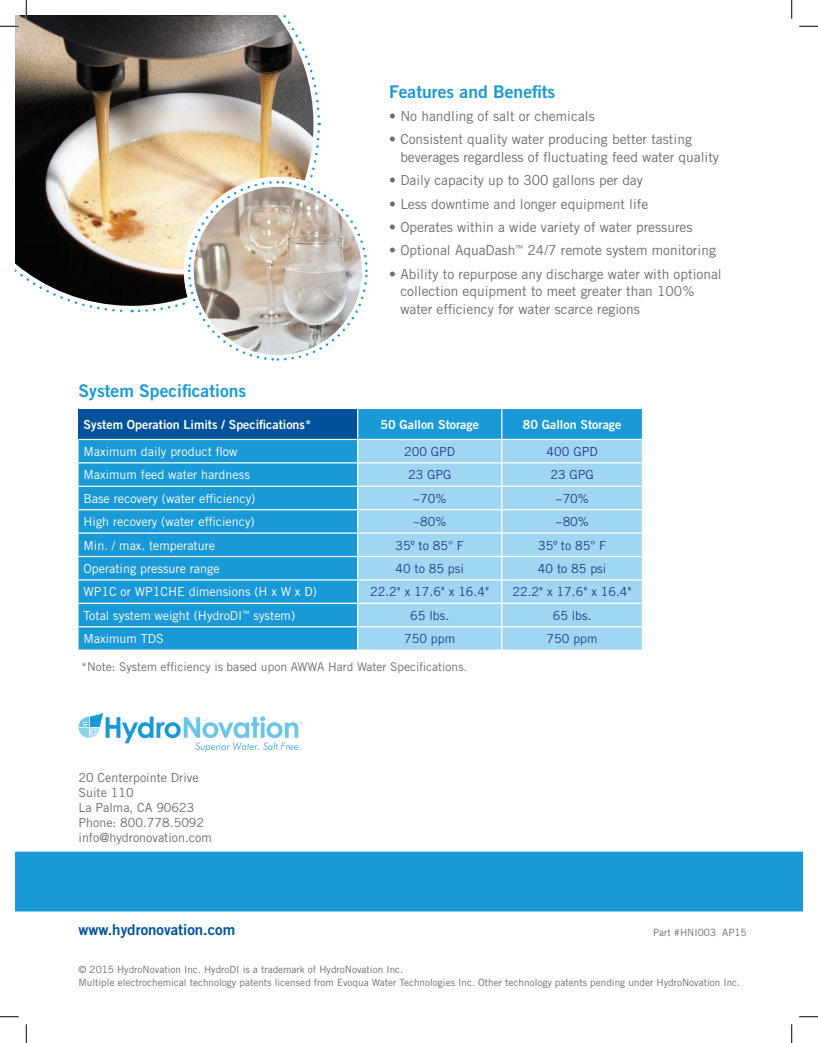
<style>
.page{position:relative;width:818px;height:1043px;background:#fff}
.page>*{position:absolute;margin:0;border:0;box-sizing:border-box;transform-origin:0 0}
.t1{font:17.5px "Trade Gothic Bold Two";color:#1999d6}
.t2{font:15px "Trade Gothic Bold Two";color:#01529b}
.t3{font:13.75px/17.5px "Trade Gothic";color:#6c6d70}
.t4{font:12.5px "Trade Gothic";color:#fff}
.t5{font:12.5px "Trade Gothic";color:#253f8e}
.t6{font:12.5px/15px "Trade Gothic";color:#6c6d70}
.t7{font:12.5px "Trade Gothic Bold Two";color:#fff}
.t8{font:12px "Trade Gothic";color:#6c6d70}
.t9{font:10px/12.5px "Trade Gothic";color:#6c6d70}
</style>
<div class="page">
<svg style="left:78px;top:409px;width:564px;height:240px;background:#1992cf"></svg>
<div style="left:358px;top:440px;width:284px;height:209px;background:#9fd6f1"></div>
<hr style="left:78px;top:439px;width:279px;height:1px;background:#fff">
<hr style="left:78px;top:462px;width:279px;height:1px;background:#fff">
<hr style="left:357px;top:462px;width:144px;height:1px;background:#fff">
<hr style="left:501px;top:462px;width:142px;height:1px;background:#fff">
<hr style="left:78px;top:485px;width:279px;height:2px;background:#fff">
<hr style="left:357px;top:485px;width:144px;height:2px;background:#fff">
<hr style="left:501px;top:485px;width:142px;height:2px;background:#fff">
<hr style="left:78px;top:509px;width:279px;height:1px;background:#fff">
<hr style="left:357px;top:509px;width:144px;height:1px;background:#fff">
<hr style="left:501px;top:509px;width:142px;height:1px;background:#fff">
<hr style="left:78px;top:532px;width:279px;height:1px;background:#fff">
<hr style="left:357px;top:532px;width:144px;height:1px;background:#fff">
<hr style="left:501px;top:532px;width:142px;height:1px;background:#fff">
<hr style="left:78px;top:556px;width:279px;height:1px;background:#fff">
<hr style="left:357px;top:556px;width:144px;height:1px;background:#fff">
<hr style="left:501px;top:556px;width:142px;height:1px;background:#fff">
<hr style="left:78px;top:579px;width:279px;height:1px;background:#fff">
<hr style="left:357px;top:579px;width:144px;height:1px;background:#fff">
<hr style="left:501px;top:579px;width:142px;height:1px;background:#fff">
<hr style="left:78px;top:602px;width:279px;height:2px;background:#fff">
<hr style="left:357px;top:602px;width:144px;height:2px;background:#fff">
<hr style="left:501px;top:602px;width:142px;height:2px;background:#fff">
<hr style="left:78px;top:626px;width:279px;height:1px;background:#fff">
<hr style="left:357px;top:626px;width:144px;height:1px;background:#fff">
<hr style="left:501px;top:626px;width:142px;height:1px;background:#fff">
<svg style="left:501px;top:440px;width:1px;height:209px"></svg>
<svg style="left:357px;top:440px;width:1px;height:209px"></svg>
<hr style="left:357px;top:409px;width:1px;height:30px;background:#fff">
<hr style="left:501px;top:409px;width:1px;height:30px;background:#fff">
<hr style="left:357px;top:439px;width:144px;height:1px;background:#fff">
<hr style="left:501px;top:439px;width:142px;height:1px;background:#fff">
<svg style="left:78px;top:712px;width:224px;height:40px"></svg>
<div style="left:15px;top:851px;width:787px;height:61px;background:#1999d6"></div>
<svg style="left:799px;top:25px;width:19px;height:2px"></svg>
<svg style="left:0;top:1016px;width:19px;height:1px"></svg>
<svg style="left:799px;top:1016px;width:19px;height:1px"></svg>
<img style="left:0;top:0;width:368px;height:361px">
<svg style="left:25px;top:1024px;width:2px;height:18px"></svg>
<svg style="left:791px;top:0;width:1px;height:19px"></svg>
<svg style="left:791px;top:1024px;width:1px;height:18px"></svg>
<p class="t1" style="left:78px;top:380px;width:169px">System Specifications</p>
<p class="t1" style="left:389px;top:81px;width:168px">Features and Benefits</p>
<p class="t3" style="left:389px;top:107px;width:207px">• No handling of salt or chemicals</p>
<p class="t3" style="left:400px;top:131px;width:320px;text-indent:-11px">• Consistent quality water producing better tasting beverages regardless of fluctuating feed water quality</p>
<p class="t3" style="left:389px;top:171px;width:255px">• Daily capacity up to 300 gallons per day</p>
<p class="t3" style="left:389px;top:195px;width:261px">• Less downtime and longer equipment life</p>
<p class="t3" style="left:389px;top:218px;width:305px">• Operates within a wide variety of water pressures</p>
<p class="t3" style="left:389px;top:241px;width:328px">• Optional AquaDash<sup>™</sup> 24/7 remote system monitoring</p>
<p class="t3" style="left:400px;top:265px;width:323px;text-indent:-11px">• Ability to repurpose any discharge water with optional collection equipment to meet greater than 100% water efficiency for water scarce regions</p>
<p class="t7" style="left:83px;top:417px;width:229px">System Operation Limits / Specifications*</p>
<p class="t7" style="left:380px;top:417px;width:100px">50 Gallon Storage</p>
<p class="t7" style="left:523px;top:417px;width:100px">80 Gallon Storage</p>
<p class="t4" style="left:83px;top:444px;width:155px">Maximum daily product flow</p>
<p class="t5" style="left:404px;top:444px;width:53px">200 GPD</p>
<p class="t5" style="left:546px;top:444px;width:53px">400 GPD</p>
<p class="t4" style="left:83px;top:467px;width:168px">Maximum feed water hardness</p>
<p class="t5" style="left:408px;top:467px;width:45px">23 GPG</p>
<p class="t5" style="left:550px;top:467px;width:45px">23 GPG</p>
<p class="t4" style="left:83px;top:491px;width:173px">Base recovery (water efficiency)</p>
<p class="t5" style="left:413px;top:491px;width:35px">~70%</p>
<p class="t5" style="left:555px;top:491px;width:35px">~70%</p>
<p class="t4" style="left:83px;top:514px;width:173px">High recovery (water efficiency)</p>
<p class="t5" style="left:413px;top:514px;width:35px">~80%</p>
<p class="t5" style="left:555px;top:514px;width:35px">~80%</p>
<p class="t4" style="left:83px;top:537px;width:133px">Min. / max. temperature</p>
<p class="t5" style="left:395px;top:537px;width:70px">35º to 85° F</p>
<p class="t5" style="left:538px;top:537px;width:70px">35º to 85° F</p>
<p class="t4" style="left:83px;top:561px;width:138px">Operating pressure range</p>
<p class="t5" style="left:395px;top:561px;width:70px">40 to 85 psi</p>
<p class="t5" style="left:538px;top:561px;width:70px">40 to 85 psi</p>
<p class="t4" style="left:83px;top:584px;width:235px">WP1C or WP1CHE dimensions (H x W x D)</p>
<p class="t5" style="left:370px;top:584px;width:121px">22.2" x 17.6" x 16.4"</p>
<p class="t5" style="left:512px;top:584px;width:121px">22.2" x 17.6" x 16.4"</p>
<p class="t4" style="left:83px;top:608px;width:213px">Total system weight (HydroDI<sup>™</sup> system)</p>
<p class="t5" style="left:410px;top:608px;width:40px">65 lbs.</p>
<p class="t5" style="left:552px;top:608px;width:40px">65 lbs.</p>
<p class="t4" style="left:83px;top:631px;width:82px">Maximum TDS</p>
<p class="t5" style="left:404px;top:631px;width:53px">750 ppm</p>
<p class="t5" style="left:546px;top:631px;width:53px">750 ppm</p>
<p class="t8" style="left:81px;top:659px;width:388px">*Note: System efficiency is based upon AWWA Hard Water Specifications.</p>
<p class="t6" style="left:78px;top:770px;width:135px">20 Centerpointe Drive<br>Suite 110<br>La Palma, CA 90623<br>Phone: 800.778.5092 info@hydronovation.com</p>
<p class="t2" style="left:78px;top:920px;width:158px">www.hydronovation.com</p>
<p class="t9" style="left:78px;top:963px;width:663px">© 2015 HydroNovation Inc. HydroDI is a trademark of HydroNovation Inc.<br>Multiple electrochemical technology patents licensed from Evoqua Water Technologies Inc. Other technology patents pending under HydroNovation Inc.</p>
<p class="t9" style="left:653px;top:925px;width:95px">Part #HNI003 AP15</p>
</div>
